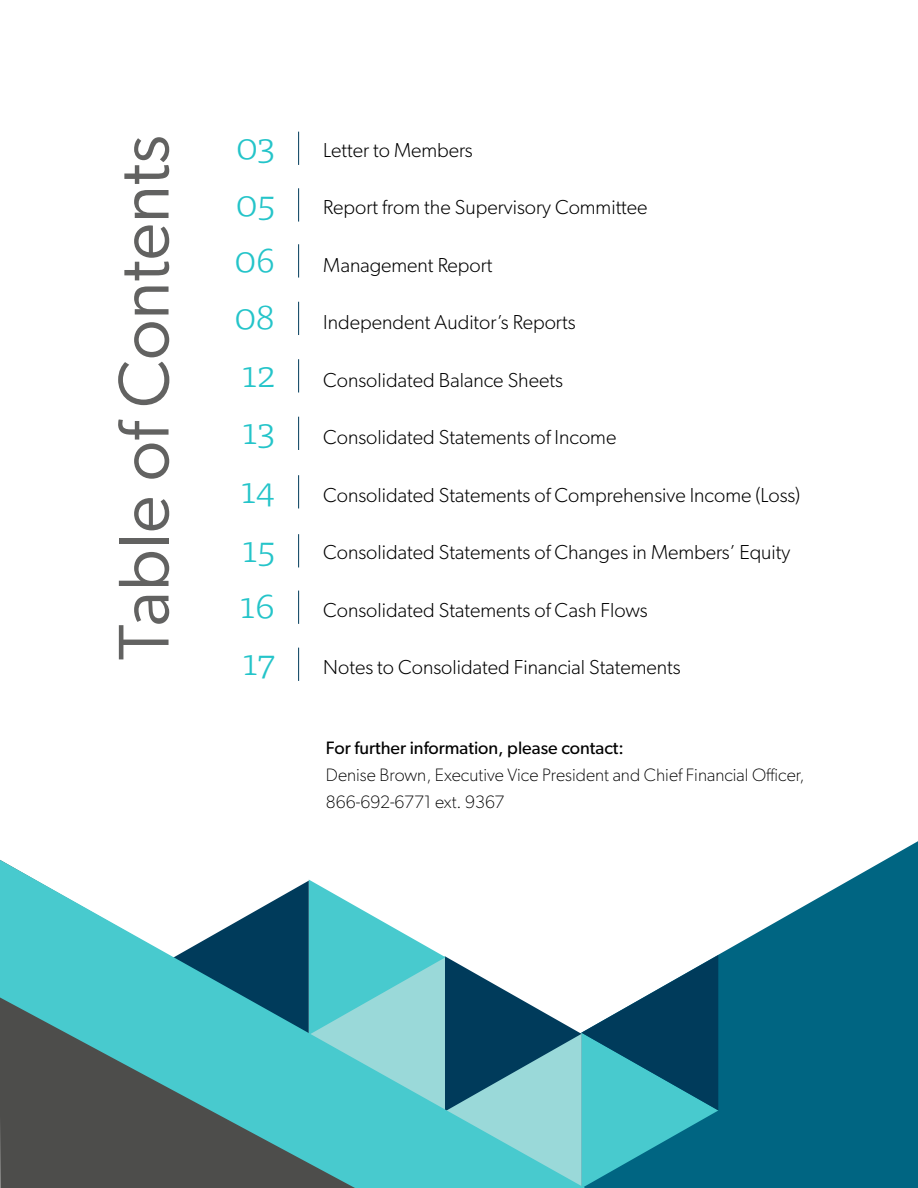
<style>
.page{position:relative;width:918px;height:1188px;background:#fff}
.page>*{position:absolute;margin:0;border:0;box-sizing:border-box;transform-origin:0 0}
.t1{font:72px "Gibson";color:#626261}
.t2{font:300 37.5px "Tisa Pro";color:#24c4c9}
.Body_Norm{font:300 20.25px "Gibson";color:#000}
.Body_Norm-2{font:100 18px/27px "Gibson";color:#000}
.s1{font-weight:400}
</style>
<div class="page">
<hr style="left:298px;top:132px;width:1px;height:33px;background:#003b5b">
<hr style="left:298px;top:188px;width:1px;height:34px;background:#003b5b">
<hr style="left:298px;top:244px;width:1px;height:34px;background:#003b5b">
<hr style="left:298px;top:302px;width:1px;height:33px;background:#003b5b">
<hr style="left:298px;top:359px;width:1px;height:34px;background:#003b5b">
<hr style="left:298px;top:475px;width:1px;height:33px;background:#003b5b">
<hr style="left:298px;top:417px;width:1px;height:33px;background:#003b5b">
<hr style="left:298px;top:534px;width:1px;height:33px;background:#003b5b">
<hr style="left:298px;top:591px;width:1px;height:33px;background:#003b5b">
<hr style="left:298px;top:648px;width:1px;height:33px;background:#003b5b">
<svg style="left:718px;top:841px;width:200px;height:347px;fill:#006582"></svg>
<svg style="left:585px;top:955px;width:133px;height:233px"></svg>
<svg style="left:0;top:860px;width:585px;height:328px"></svg>
<p class="t1" style="left:100px;top:660px;width:527px;rotate:-90deg">Table of Contents</p>
<p class="Body_Norm" style="left:323px;top:138px;width:151px">Letter to Members</p>
<p class="t2" style="left:236px;top:120px;width:41px">03</p>
<p class="t2" style="left:236px;top:177px;width:41px">05</p>
<p class="t2" style="left:234px;top:233px;width:42px">06</p>
<p class="t2" style="left:234px;top:290px;width:43px">08</p>
<p class="t2" style="left:242px;top:348px;width:35px">12</p>
<p class="Body_Norm" style="left:323px;top:195px;width:326px">Report from the Supervisory Committee</p>
<p class="Body_Norm" style="left:323px;top:253px;width:171px">Management Report</p>
<p class="Body_Norm" style="left:323px;top:310px;width:254px">Independent Auditor’s Reports</p>
<p class="Body_Norm" style="left:323px;top:368px;width:241px">Consolidated Balance Sheets</p>
<p class="t2" style="left:243px;top:405px;width:34px">13</p>
<p class="Body_Norm" style="left:323px;top:425px;width:295px">Consolidated Statements of Income</p>
<p class="t2" style="left:241px;top:463px;width:35px">14</p>
<p class="Body_Norm" style="left:323px;top:483px;width:478px">Consolidated Statements of Comprehensive Income (Loss)</p>
<p class="Body_Norm" style="left:323px;top:540px;width:469px">Consolidated Statements of Changes in Members’ Equity</p>
<p class="Body_Norm" style="left:323px;top:598px;width:326px">Consolidated Statements of Cash Flows</p>
<p class="t2" style="left:242px;top:522px;width:34px">15</p>
<p class="t2" style="left:240px;top:579px;width:37px">16</p>
<p class="t2" style="left:243px;top:636px;width:34px">17</p>
<p class="Body_Norm" style="left:323px;top:655px;width:359px">Notes to Consolidated Financial Statements</p>
<p class="Body_Norm-2" style="left:326px;top:734px;width:480px"><span class="s1">For further information, please contact:<br></span>Denise Brown, Executive Vice President and Chief Financial Officer,<br>866-692-6771 ext. 9367</p>
</div>
